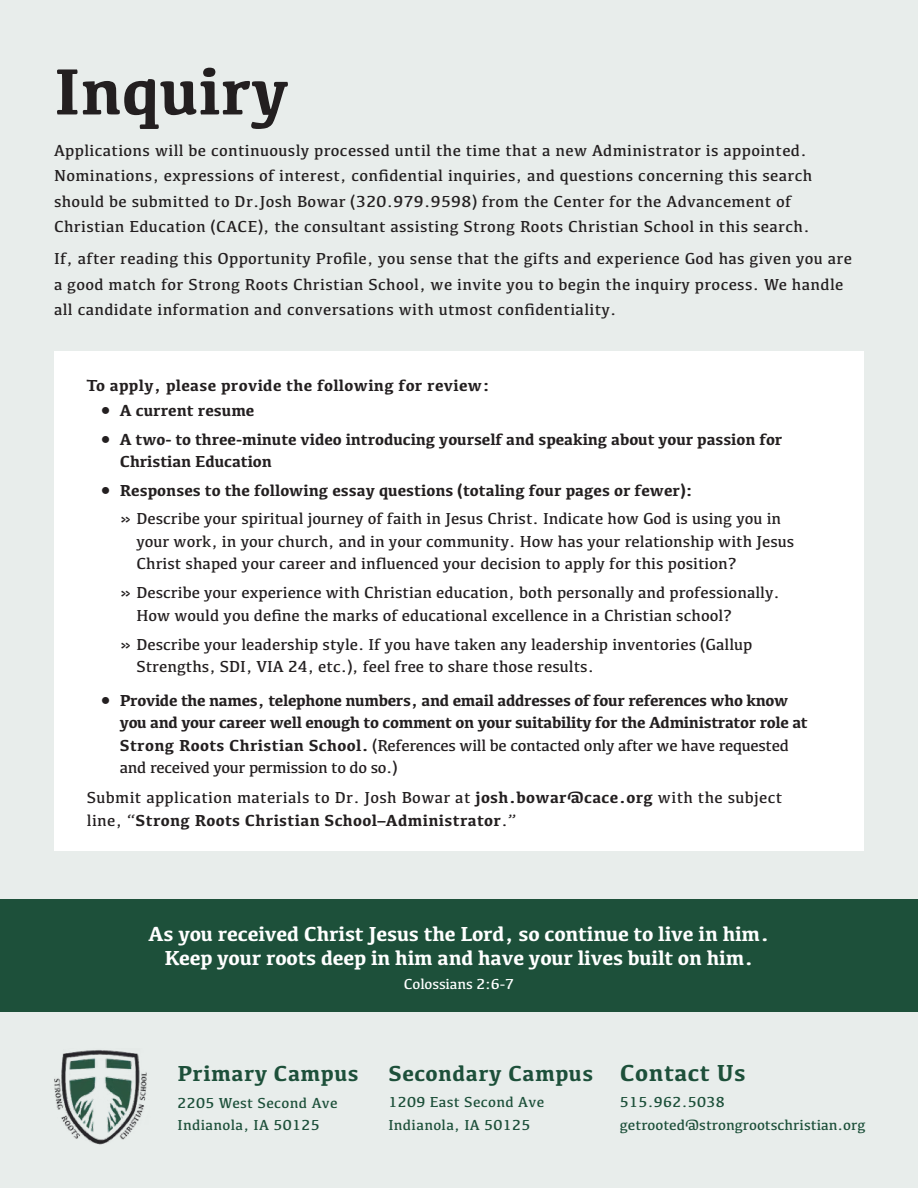
<style>
.page{position:relative;width:918px;height:1188px;background:#e8edeb}
.page>*{position:absolute;margin:0;border:0;box-sizing:border-box;transform-origin:0 0}
.t1{font:700 67.5px "Kefa";color:#231f20}
.Body{font:700 24px "Kefa";letter-spacing:.02em;color:#1d503a}
.Body-2{font:700 22.5px "Kefa";letter-spacing:.02em;color:#1d503a}
.t2{font:700 21px "Kefa";letter-spacing:-.01em;color:#fff}
.Body-3{font:16.5px/25.5px "Kefa";letter-spacing:.02em;color:#231f20}
.sub-bullet{font:16.5px/22.5px "Kefa";color:#231f20}
.Body-4{font:700 16.5px/22.5px "Kefa";letter-spacing:-.005em;color:#231f20}
.Body-5{font:700 16.5px "Kefa";letter-spacing:.02em;color:#231f20}
.Body-6{font:15px "Kefa";letter-spacing:.02em;color:#1d503a}
.Body-7{font:15px "Kefa";color:#1d503a}
.t3{font:15px "Kefa";letter-spacing:-.01em;color:#fff}
.s1{font-family:"Helvetica Neue";font-weight:400}
.s2{font-weight:400}
.s3{font-weight:700}
</style>
<div class="page">
<div style="left:0;top:900px;width:918px;height:112px;background:#1d503a"></div>
<div style="left:54px;top:351px;width:810px;height:499px;background:#fff"></div>
<img style="left:54px;top:1050px;width:93px;height:95px">
<p class="t1" style="left:54px;top:47px;width:236px">Inquiry</p>
<p class="Body-3" style="left:54px;top:137px;width:760px">Applications will be continuously processed until the time that a new Administrator is appointed.<br>Nominations, expressions of interest, confidential inquiries, and questions concerning this search should be submitted to Dr.Josh Bowar (320.979.9598) from the Center for the Advancement of Christian Education (CACE), the consultant assisting Strong Roots Christian School in this search.</p>
<p class="Body-3" style="left:54px;top:246px;width:800px">If, after reading this Opportunity Profile, you sense that the gifts and experience God has given you are a good match for Strong Roots Christian School, we invite you to begin the inquiry process. We handle all candidate information and conversations with utmost confidentiality.</p>
<p class="Body-5" style="left:87px;top:374px;width:405px">To apply, please provide the following for review:</p>
<p class="Body-4" style="left:100px;top:398px;width:156px"><span class="s1">●</span> A current resume</p>
<p class="Body-4" style="left:120px;top:427px;width:664px;text-indent:-20px"><span class="s1">●</span> A two- to three-minute video introducing yourself and speaking about your passion for<br>Christian Education</p>
<p class="Body-4" style="left:100px;top:478px;width:594px"><span class="s1">●</span> Responses to the following essay questions (totaling four pages or fewer):</p>
<p class="sub-bullet" style="left:136px;top:507px;width:659px;text-indent:-16px">» Describe your spiritual journey of faith in Jesus Christ. Indicate how God is using you in your work, in your church, and in your community. How has your relationship with Jesus<br>Christ shaped your career and influenced your decision to apply for this position?</p>
<p class="sub-bullet" style="left:136px;top:581px;width:645px;text-indent:-16px">» Describe your experience with Christian education, both personally and professionally.<br>How would you define the marks of educational excellence in a Christian school?</p>
<p class="sub-bullet" style="left:136px;top:633px;width:618px;text-indent:-16px">» Describe your leadership style. If you have taken any leadership inventories (Gallup<br>Strengths, SDI, VIA 24, etc.), feel free to share those results.</p>
<p class="Body-4" style="left:120px;top:688px;width:689px;text-indent:-20px"><span class="s1">●</span> Provide the names, telephone numbers, and email addresses of four references who know you and your career well enough to comment on your suitability for the Administrator role at Strong Roots Christian School. <span class="s2">(References will be contacted only after we have requested and received your permission to do so.)</span></p>
<p class="Body-3" style="left:87px;top:786px;width:697px;line-height:22.5px">Submit application materials to Dr. Josh Bowar at <span class="s3">josh.bowar@cace.org</span> with the subject line, “<span class="s3">Strong Roots Christian School–Administrator</span>.”</p>
<p class="t2" style="left:149px;top:919px;width:622px">As you received Christ Jesus the Lord, so continue to live in him.</p>
<p class="t2" style="left:165px;top:943px;width:591px">Keep your roots deep in him and have your lives built on him.</p>
<p class="t3" style="left:404px;top:974px;width:112px">Colossians 2:6-7</p>
<p class="Body-2" style="left:178px;top:1058px;width:183px">Primary Campus</p>
<p class="Body-6" style="left:178px;top:1093px;width:162px">2205 West Second Ave</p>
<p class="Body-6" style="left:178px;top:1116px;width:144px">Indianola, IA 50125</p>
<p class="Body-2" style="left:388px;top:1058px;width:206px">Secondary Campus</p>
<p class="Body-6" style="left:388px;top:1093px;width:157px">1209 East Second Ave</p>
<p class="Body-6" style="left:388px;top:1116px;width:144px">Indianola, IA 50125</p>
<p class="Body" style="left:620px;top:1056px;width:127px">Contact Us</p>
<p class="Body-6" style="left:620px;top:1093px;width:106px">515.962.5038</p>
<p class="Body-7" style="left:620px;top:1116px;width:247px">getrooted@strongrootschristian.org</p>
</div>
